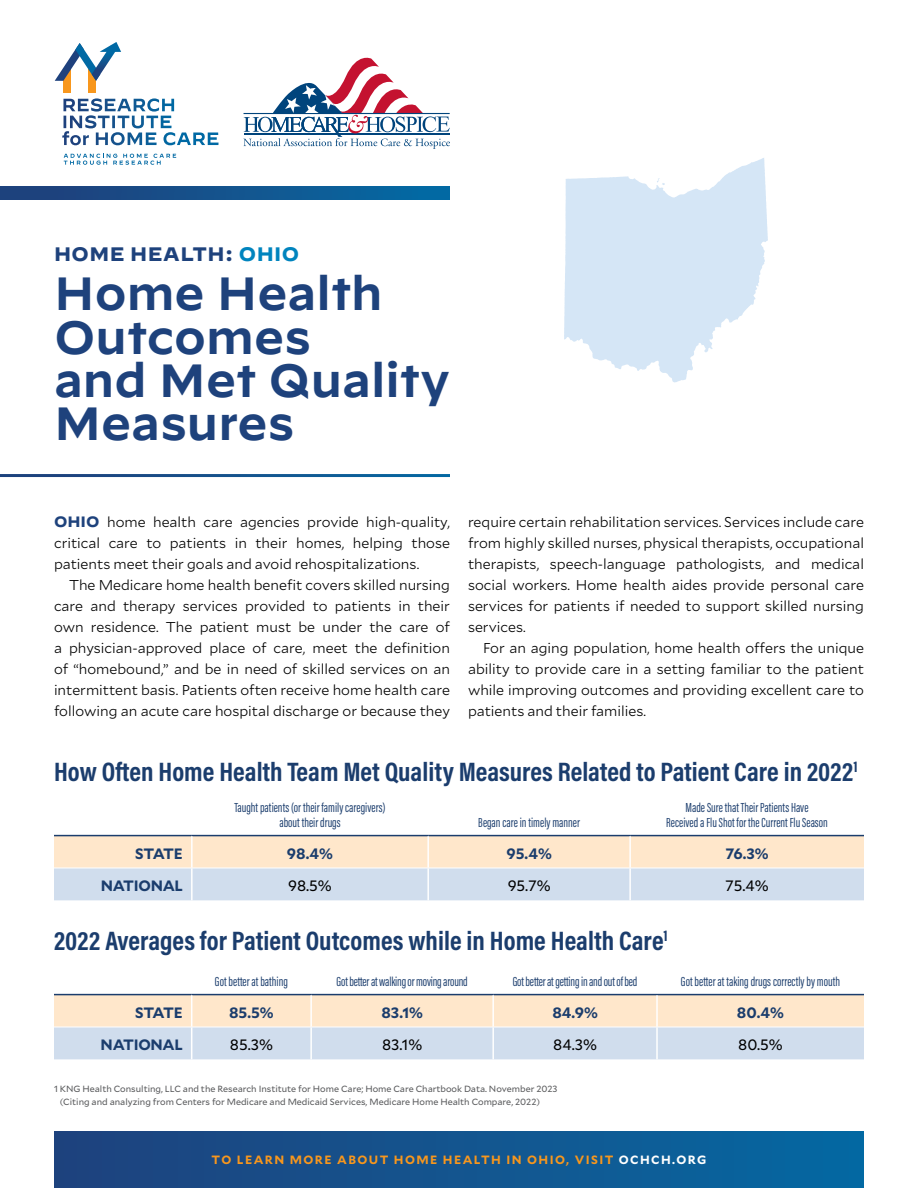
<style>
.page{position:relative;width:918px;height:1188px;background:#fff}
.page>*{position:absolute;margin:0;border:0;box-sizing:border-box;transform-origin:0 0}
.t1{font:600 46.5px/43.5px "Decimal";color:#1e427c}
.t2{font:27px "Acumin Variable Concept";color:#1b3d6d}
.t3{font:700 19.5px "Decimal";letter-spacing:.02em;color:#1e427c}
.t4{font:700 15px "Mallory";letter-spacing:-.02em;color:#1b3d6d}
.t5{font:15px "Mallory";color:#000}
.t6{font:300 14.25px/21px "Mallory";color:#000;text-align:justify}
.t7{font:13.5px/15px "Acumin Variable Concept";color:#1b3d6d;text-align:center}
.t8{font:700 12px "Mallory";letter-spacing:.12em;color:#f8971d}
.t9{font:9px/13.5px "Mallory";color:#58595b}
.s1{color:#0084be}
.s2{font-family:"Decimal";font-weight:700;font-size:15px;color:#1e427c}
.s3{color:#fff}
</style>
<div class="page">
<svg style="left:564px;top:158px;width:204px;height:224px;fill:#d5e6f6"></svg>
<svg style="left:657px;top:178px;width:8px;height:7px"></svg>
<div style="left:54px;top:1131px;width:810px;height:57px;background:linear-gradient(to right,#1f427d,#0668a1)"></div>
<svg style="left:0;top:186px;width:450px;height:14px;background:#12538e"></svg>
<svg style="left:243px;top:57px;width:207px;height:92px"></svg>
<div style="left:89px;top:70px;width:7px;height:23px;background:#f8971d"></div>
<div style="left:63px;top:70px;width:8px;height:23px;background:#f8971d"></div>
<svg style="left:55px;top:42px;width:66px;height:39px"></svg>
<svg style="left:62px;top:98px;width:113px;height:47px"></svg>
<svg style="left:64px;top:154px;width:112px;height:11px"></svg>
<svg style="left:54px;top:836px;width:810px;height:64px;background:#e6e1db"></svg>
<hr style="left:54px;top:835px;width:138px;height:1px;background:#1b3d6d">
<hr style="left:192px;top:835px;width:236px;height:1px;background:#1b3d6d">
<hr style="left:428px;top:835px;width:202px;height:1px;background:#1b3d6d">
<hr style="left:630px;top:835px;width:234px;height:1px;background:#1b3d6d">
<hr style="left:191px;top:836px;width:2px;height:32px;background:#fff">
<hr style="left:427px;top:836px;width:2px;height:32px;background:#fff">
<hr style="left:629px;top:836px;width:2px;height:32px;background:#fff">
<hr style="left:191px;top:868px;width:2px;height:32px;background:#fff">
<hr style="left:427px;top:868px;width:2px;height:32px;background:#fff">
<hr style="left:629px;top:868px;width:2px;height:32px;background:#fff">
<hr style="left:54px;top:868px;width:138px;height:1px;background:#fff">
<hr style="left:192px;top:868px;width:236px;height:1px;background:#fff">
<hr style="left:428px;top:868px;width:202px;height:1px;background:#fff">
<hr style="left:630px;top:868px;width:234px;height:1px;background:#fff">
<svg style="left:54px;top:995px;width:810px;height:64px;background:#e6e1db"></svg>
<hr style="left:54px;top:994px;width:138px;height:1px;background:#1b3d6d">
<hr style="left:192px;top:994px;width:119px;height:1px;background:#1b3d6d">
<hr style="left:311px;top:994px;width:182px;height:1px;background:#1b3d6d">
<hr style="left:493px;top:994px;width:164px;height:1px;background:#1b3d6d">
<hr style="left:657px;top:994px;width:207px;height:1px;background:#1b3d6d">
<hr style="left:191px;top:995px;width:1px;height:32px;background:#fff">
<hr style="left:310px;top:995px;width:2px;height:32px;background:#fff">
<hr style="left:492px;top:995px;width:2px;height:32px;background:#fff">
<hr style="left:656px;top:995px;width:2px;height:32px;background:#fff">
<hr style="left:191px;top:1027px;width:1px;height:32px;background:#fff">
<hr style="left:310px;top:1027px;width:2px;height:32px;background:#fff">
<hr style="left:492px;top:1027px;width:2px;height:32px;background:#fff">
<hr style="left:656px;top:1027px;width:2px;height:32px;background:#fff">
<hr style="left:54px;top:1027px;width:138px;height:1px;background:#fff">
<hr style="left:192px;top:1027px;width:119px;height:1px;background:#fff">
<hr style="left:311px;top:1027px;width:182px;height:1px;background:#fff">
<hr style="left:493px;top:1027px;width:164px;height:1px;background:#fff">
<hr style="left:657px;top:1027px;width:207px;height:1px;background:#fff">
<h3 class="t3" style="left:54px;top:243px;width:247px">HOME HEALTH: <span class="s1">OHIO</span></h3>
<h1 class="t1" style="left:54px;top:265px;width:397px">Home Health<br>Outcomes<br>and Met Quality<br>Measures</h1>
<p class="t6" style="left:54px;top:510px;width:398px"><span class="s2">OHIO</span> home health care agencies provide high-quality, critical care to patients in their homes, helping those patients meet their goals and avoid rehospitalizations.</p>
<p class="t6" style="left:54px;top:573px;width:398px;text-indent:15px">The Medicare home health benefit covers skilled nursing care and therapy services provided to patients in their own residence. The patient must be under the care of a physician-approved place of care, meet the definition of “homebound,” and be in need of skilled services on an intermittent basis. Patients often receive home health care following an acute care hospital discharge or because they</p>
<p class="t6" style="left:468px;top:511px;width:398px">require certain rehabilitation services. Services include care from highly skilled nurses, physical therapists, occupational therapists, speech-language pathologists, and medical social workers. Home health aides provide personal care services for patients if needed to support skilled nursing services.</p>
<p class="t6" style="left:468px;top:637px;width:398px;text-indent:15px">For an aging population, home health offers the unique ability to provide care in a setting familiar to the patient while improving outcomes and providing excellent care to patients and their families.</p>
<h2 class="t2" style="left:54px;top:753px;width:805px">How Often Home Health Team Met Quality Measures Related to Patient Care in 2022<sup>1</sup></h2>
<p class="t7" style="left:234px;top:799px;width:153px">Taught patients (or their family caregivers) about their drugs</p>
<p class="t7" style="left:666px;top:799px;width:163px">Made Sure that Their Patients Have<br>Received a Flu Shot for the Current Flu Season</p>
<p class="t7" style="left:478px;top:814px;width:103px">Began care in timely manner</p>
<p class="t4" style="left:135px;top:842px;width:49px">STATE</p>
<p class="t4" style="left:287px;top:842px;width:48px">98.4%</p>
<p class="t4" style="left:506px;top:842px;width:47px">95.4%</p>
<p class="t4" style="left:725px;top:842px;width:45px">76.3%</p>
<p class="t4" style="left:101px;top:875px;width:84px">NATIONAL</p>
<p class="t5" style="left:288px;top:875px;width:45px">98.5%</p>
<p class="t5" style="left:508px;top:875px;width:44px">95.7%</p>
<p class="t5" style="left:725px;top:875px;width:45px">75.4%</p>
<h2 class="t2" style="left:54px;top:922px;width:615px">2022 Averages for Patient Outcomes while in Home Health Care<sup>1</sup></h2>
<p class="t7" style="left:215px;top:973px;width:75px">Got better at bathing</p>
<p class="t7" style="left:337px;top:973px;width:133px">Got better at walking or moving around</p>
<p class="t7" style="left:513px;top:973px;width:126px">Got better at getting in and out of bed</p>
<p class="t7" style="left:681px;top:973px;width:161px">Got better at taking drugs correctly by mouth</p>
<p class="t4" style="left:135px;top:1001px;width:49px">STATE</p>
<p class="t4" style="left:229px;top:1001px;width:46px">85.5%</p>
<p class="t4" style="left:381px;top:1001px;width:43px">83.1%</p>
<p class="t4" style="left:552px;top:1001px;width:47px">84.9%</p>
<p class="t4" style="left:737px;top:1001px;width:49px">80.4%</p>
<p class="t4" style="left:101px;top:1034px;width:84px">NATIONAL</p>
<p class="t5" style="left:230px;top:1034px;width:45px">85.3%</p>
<p class="t5" style="left:382px;top:1034px;width:42px">83.1%</p>
<p class="t5" style="left:553px;top:1034px;width:45px">84.3%</p>
<p class="t5" style="left:738px;top:1034px;width:46px">80.5%</p>
<p class="t9" style="left:60px;top:1081px;width:499px;text-indent:-6px">1 KNG Health Consulting, LLC and the Research Institute for Home Care; Home Care Chartbook Data. November 2023 (Citing and analyzing from Centers for Medicare and Medicaid Services, Medicare Home Health Compare, 2022)</p>
<p class="t8" style="left:212px;top:1151px;width:496px">TO LEARN MORE ABOUT HOME HEALTH IN OHIO, VISIT <span class="s3">OCHCH.ORG</span></p>
</div>
